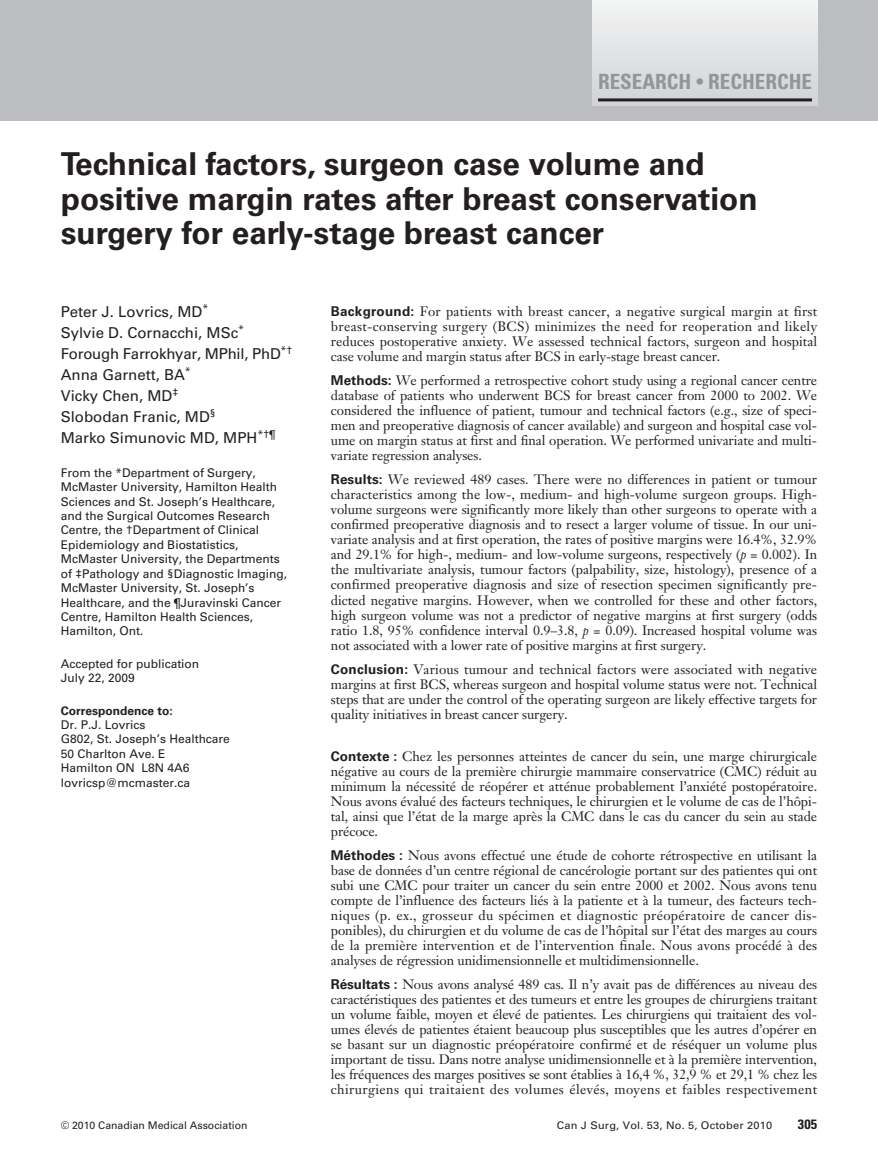
<style>
.page{position:relative;width:878px;height:1175px;background:#fff}
.page>*{position:absolute;margin:0;border:0;box-sizing:border-box;transform-origin:0 0}
.t1{font:700 31.5px/34.5px "Univers";color:#231f20}
.t2{font:700 condensed 21px "Univers";color:#939598}
.t3{font:15px/21px "Univers";color:#231f20}
.t4{font:13.5px/15px "Janson Text";letter-spacing:-.005em;color:#231f20;text-align:justify}
.t5{font:700 condensed 13.5px "Univers";color:#231f20;scale:1.05 1}
.t6{font:12px/14.4px "Univers";color:#231f20}
.t7{font:700 12px "Univers";color:#231f20}
.t8{font:10.5px "Univers";color:#231f20;scale:1.05 1}
.t9{font:10.5px "Univers";color:#231f20}
.s1{font-size:18px}
.s2{font-family:"Univers";font-weight:700}
.s3{font-style:italic}
</style>
<div class="page">
<div style="left:0;top:0;width:878px;height:120px;background:#bcbdc0"></div>
<div style="left:593px;top:0;width:224px;height:106px;background:linear-gradient(to bottom,#f3f4f5,#d1d3d5)"></div>
<hr style="left:598px;top:98px;width:214px;height:3px;background:#231f20">
<h2 class="t2" style="left:598px;top:74px;width:215px">RESEARCH <span class="s1">•</span> RECHERCHE</h2>
<h1 class="t1" style="left:61px;top:149px;width:698px">Technical factors, surgeon case volume and positive margin rates after breast conservation surgery for early-stage breast cancer</h1>
<p class="t3" style="left:61px;top:302px;width:233px">Peter J. Lovrics, MD<sup>*<br></sup>Sylvie D. Cornacchi, MSc<sup>*<br></sup>Forough Farrokhyar, MPhil, PhD<sup>*†<br></sup>Anna Garnett, BA<sup>*<br></sup>Vicky Chen, MD<sup>‡<br></sup>Slobodan Franic, MD<sup>§<br></sup>Marko Simunovic MD, MPH<sup>*†¶</sup></p>
<p class="t6" style="left:61px;top:466px;width:228px">From the *Department of Surgery, McMaster University, Hamilton Health Sciences and St. Joseph’s Healthcare, and the Surgical Outcomes Research Centre, the †Department of Clinical Epidemiology and Biostatistics, McMaster University, the Departments of ‡Pathology and §Diagnostic Imaging, McMaster University, St. Joseph’s Healthcare, and the ¶Juravinski Cancer Centre, Hamilton Health Sciences, Hamilton, Ont.</p>
<p class="t6" style="left:61px;top:657px;width:140px">Accepted for publication<br>July 22, 2009</p>
<p class="t7" style="left:61px;top:706px;width:113px">Correspondence to:</p>
<p class="t6" style="left:61px;top:718px;width:171px">Dr. P.J. Lovrics<br>G802, St. Joseph’s Healthcare<br>50 Charlton Ave. E<br>Hamilton ON L8N 4A6 lovricsp@mcmaster.ca</p>
<p class="t4" style="left:331px;top:306px;width:488px"><span class="s2">Background:</span> For patients with breast cancer, a negative surgical margin at first breast-conserving surgery (BCS) minimizes the need for reoperation and likely reduces postoperative anxiety. We assessed technical factors, surgeon and hospital case volume and margin status after BCS in early-stage breast cancer.</p>
<p class="t4" style="left:331px;top:375px;width:488px"><span class="s2">Methods:</span> We performed a retrospective cohort study using a regional cancer centre database of patients who underwent BCS for breast cancer from 2000 to 2002. We considered the influence of patient, tumour and technical factors (e.g., size of speci&shy;men and preoperative diagnosis of cancer available) and surgeon and hospital case vol&shy;ume on margin status at first and final operation. We performed univariate and multi&shy;variate regression analyses.</p>
<p class="t4" style="left:331px;top:474px;width:488px"><span class="s2">Results:</span> We reviewed 489 cases. There were no differences in patient or tumour characteristics among the low-, medium- and high-volume surgeon groups. High&shy;volume surgeons were significantly more likely than other surgeons to operate with a confirmed preoperative diagnosis and to resect a larger volume of tissue. In our uni&shy;variate analysis and at first operation, the rates of positive margins were 16.4%, 32.9% and 29.1% for high-, medium- and low-volume surgeons, respectively (<span class="s3">p</span> = 0.002). In the multivariate analysis, tumour factors (palpability, size, histology), presence of a confirmed preoperative diagnosis and size of resection specimen significantly pre&shy;dicted negative margins. However, when we controlled for these and other factors, high surgeon volume was not a predictor of negative margins at first surgery (odds ratio 1.8, 95% confidence interval 0.9–3.8, <span class="s3">p</span> = 0.09). Increased hospital volume was not associated with a lower rate of positive margins at first surgery.</p>
<p class="t4" style="left:331px;top:663px;width:488px"><span class="s2">Conclusion:</span> Various tumour and technical factors were associated with negative margins at first BCS, whereas surgeon and hospital volume status were not. Technical steps that are under the control of the operating surgeon are likely effective targets for quality initiatives in breast cancer surgery.</p>
<p class="t4" style="left:331px;top:750px;width:488px"><span class="s2">Contexte :</span> Chez les personnes atteintes de cancer du sein, une marge chirurgicale négative au cours de la première chirurgie mammaire conservatrice (CMC) réduit au minimum la nécessité de réopérer et atténue probablement l’anxiété postopératoire.<br>Nous avons évalué des facteurs techniques, le chirurgien et le volume de cas de l’hôpi&shy;tal, ainsi que l’état de la marge après la CMC dans le cas du cancer du sein au stade précoce.</p>
<p class="t4" style="left:331px;top:849px;width:488px"><span class="s2">Méthodes :</span> Nous avons effectué une étude de cohorte rétrospective en utilisant la base de données d’un centre régional de cancérologie portant sur des patientes qui ont subi une CMC pour traiter un cancer du sein entre 2000 et 2002. Nous avons tenu compte de l’influence des facteurs liés à la patiente et à la tumeur, des facteurs tech&shy;niques (p. ex., grosseur du spécimen et diagnostic préopératoire de cancer dis&shy;ponibles), du chirurgien et du volume de cas de l’hôpital sur l’état des marges au cours de la première intervention et de l’intervention finale. Nous avons procédé à des analyses de régression unidimensionnelle et multidimensionnelle.</p>
<p class="t4" style="left:331px;top:978px;width:488px"><span class="s2">Résultats :</span> Nous avons analysé 489 cas. Il n’y avait pas de différences au niveau des caractéristiques des patientes et des tumeurs et entre les groupes de chirurgiens traitant un volume faible, moyen et élevé de patientes. Les chirurgiens qui traitaient des vol&shy;umes élevés de patientes étaient beaucoup plus susceptibles que les autres d’opérer en se basant sur un diagnostic préopératoire confirmé et de réséquer un volume plus important de tissu. Dans notre analyse unidimensionnelle et à la première intervention, les fréquences des marges positives se sont établies à 16,4 %, 32,9 % et 29,1 % chez les chirurgiens qui traitaient des volumes élevés, moyens et faibles respectivement</p>
<p class="t9" style="left:61px;top:1121px;width:188px">© 2010 Canadian Medical Association</p>
<p class="t8" style="left:557px;top:1121px;width:206px">Can J Surg, Vol. 53, No. 5, October 2010</p>
<p class="t5" style="left:797px;top:1119px;width:20px">305</p>
</div>
